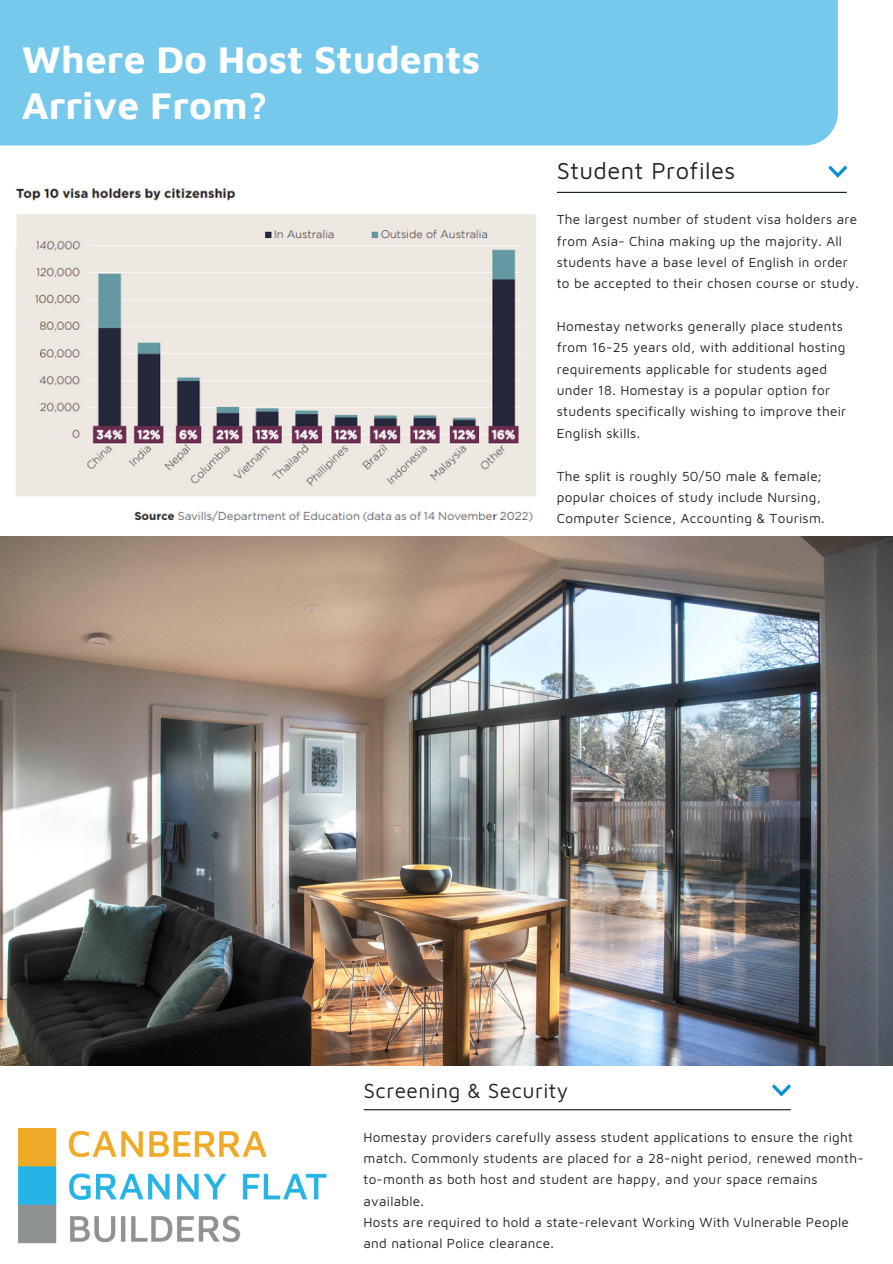
<style>
.page{position:relative;width:893px;height:1264px;background:#fff}
.page>*{position:absolute;margin:0;border:0;box-sizing:border-box;transform-origin:0 0}
.t1{font:700 39px/46px "Maven Pro";color:#fff}
.t2{font:23.7px "Maven Pro";letter-spacing:.02em;color:#222}
.t3{font:21px "Maven Pro";letter-spacing:.02em;color:#222}
.t4{font:13.5px/21.3px "Maven Pro";letter-spacing:.02em;color:#222}
</style>
<div class="page">
<img style="left:0;top:536px;width:892px;height:529px">
<div style="left:0;top:0;width:837px;height:145px;background:#77c9ec"></div>
<hr style="left:557px;top:192px;width:289px;height:1px;background:#0b1623">
<hr style="left:364px;top:1109px;width:426px;height:1px;background:#0b1623">
<svg style="left:828px;top:165px;width:19px;height:13px"></svg>
<svg style="left:772px;top:1084px;width:19px;height:12px"></svg>
<img style="left:19px;top:1128px;width:308px;height:116px">
<img style="left:15px;top:188px;width:521px;height:334px">
<p class="t1" style="left:22px;top:35px;width:460px">Where Do Host Students<br>Arrive From?</p>
<p class="t2" style="left:556px;top:156px;width:180px">Student Profiles</p>
<p class="t4" style="left:556px;top:208px;width:304px">The largest number of student visa holders are from Asia- China making up the majority. All students have a base level of English in order to be accepted to their chosen course or study.</p>
<p class="t4" style="left:556px;top:315px;width:291px">Homestay networks generally place students from 16-25 years old, with additional hosting requirements applicable for students aged under 18. Homestay is a popular option for students specifically wishing to improve their English skills.</p>
<p class="t4" style="left:556px;top:465px;width:269px">The split is roughly 50/50 male &amp; female; popular choices of study include Nursing,<br>Computer Science, Accounting &amp; Tourism.</p>
<p class="t3" style="left:363px;top:1077px;width:206px">Screening &amp; Security</p>
<p class="t4" style="left:363px;top:1125px;width:501px">Homestay providers carefully assess student applications to ensure the right match. Commonly students are placed for a 28-night period, renewed month&shy;to-month as both host and student are happy, and your space remains available.</p>
<p class="t4" style="left:363px;top:1211px;width:487px">Hosts are required to hold a state-relevant Working With Vulnerable People and national Police clearance.</p>
</div>
